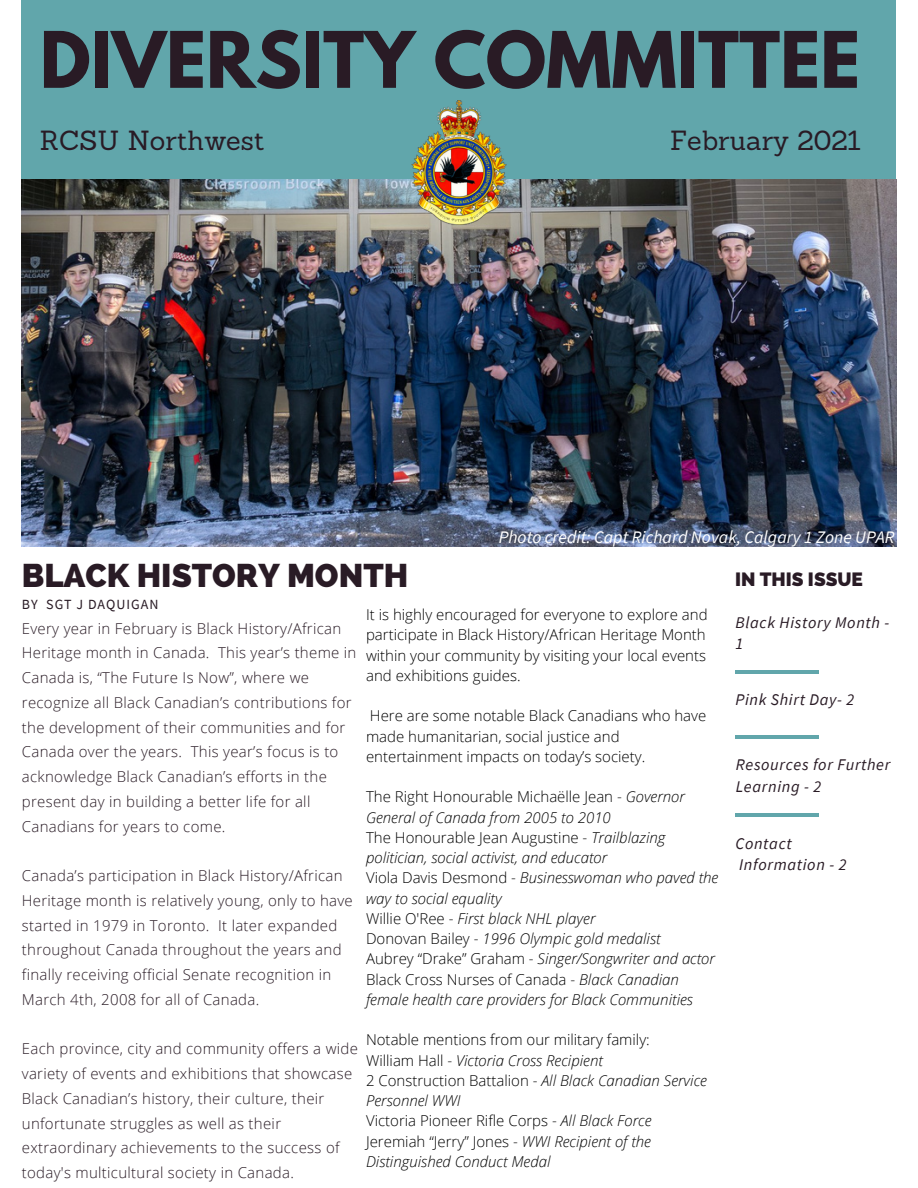
<style>
.page{position:relative;width:918px;height:1188px;background:#fff}
.page>*{position:absolute;margin:0;border:0;box-sizing:border-box;transform-origin:0 0}
.t1{font:700 69px "League Spartan";color:#291b25}
.t2{font:800 32.7px "Raleway";color:#291b25}
.t3{font:27px "Sanchez";color:#291b25}
.t4{font:800 19.05px "Raleway";color:#291b25}
.t5{font:italic 17.7px "Source Sans Pro";color:#fff}
.t6{font:italic 16.35px/21.3px "Source Sans Pro";letter-spacing:.04em;color:#291b25}
.t7{font:300 15px/24.8px "Open Sans";letter-spacing:.02em;color:#291b25}
.t8{font:italic 300 15px/20.2px "Open Sans";color:#000}
.t9{font:300 15px/20.2px "Open Sans";color:#000}
.t10{font:13.95px "Source Sans Pro";letter-spacing:.07em;color:#291b25}
.s1{font-style:normal}
.s2{font-style:italic}
</style>
<div class="page">
<div style="left:22px;top:0;width:874px;height:180px;background:#61a6ab"></div>
<img style="left:22px;top:180px;width:874px;height:366px">
<hr style="left:735px;top:670px;width:84px;height:3px;background:#61a6ab">
<hr style="left:735px;top:735px;width:84px;height:4px;background:#61a6ab">
<img style="left:412px;top:101px;width:94px;height:124px">
<hr style="left:735px;top:813px;width:83px;height:4px;background:#61a6ab">
<p class="t1" style="left:40px;top:26px;width:822px">DIVERSITY COMMITTEE</p>
<p class="t3" style="left:40px;top:123px;width:226px">RCSU Northwest</p>
<p class="t3" style="left:670px;top:123px;width:193px">February 2021</p>
<p class="t5" style="left:499px;top:526px;width:397px">Photo credit: Capt Richard Novak, Calgary 1 Zone UPAR</p>
<p class="t2" style="left:22px;top:557px;width:388px">BLACK HISTORY MONTH</p>
<p class="t10" style="left:22px;top:596px;width:138px">BY SGT J DAQUIGAN</p>
<p class="t7" style="left:22px;top:615px;width:336px">Every year in February is Black History/African Heritage month in Canada. This year’s theme in Canada is, “The Future Is Now”, where we recognize all Black Canadian’s contributions for the development of their communities and for Canada over the years. This year’s focus is to acknowledge Black Canadian’s efforts in the present day in building a better life for all Canadians for years to come.</p>
<p class="t7" style="left:22px;top:863px;width:332px">Canada’s participation in Black History/African Heritage month is relatively young, only to have started in 1979 in Toronto. It later expanded throughout Canada throughout the years and finally receiving official Senate recognition in March 4th, 2008 for all of Canada.</p>
<p class="t7" style="left:22px;top:1036px;width:338px">Each province, city and community offers a wide variety of events and exhibitions that showcase Black Canadian’s history, their culture, their unfortunate struggles as well as their extraordinary achievements to the success of today's multicultural society in Canada.</p>
<p class="t9" style="left:366px;top:604px;width:343px">It is highly encouraged for everyone to explore and participate in Black History/African Heritage Month within your community by visiting your local events and exhibitions guides.</p>
<p class="t9" style="left:366px;top:705px;width:342px">Here are some notable Black Canadians who have made humanitarian, social justice and entertainment impacts on today’s society.</p>
<p class="t8" style="left:366px;top:786px;width:320px"><span class="s1">The Right Honourable Michaëlle Jean -</span> Governor<br>General of Canada from 2005 to 2010</p>
<p class="t8" style="left:366px;top:827px;width:301px"><span class="s1">The Honourable Jean Augustine -</span> Trailblazing politician, social activist, and educator</p>
<p class="t8" style="left:366px;top:867px;width:354px"><span class="s1">Viola Davis Desmond -</span> Businesswoman who paved the way to social equality</p>
<p class="t8" style="left:366px;top:908px;width:231px"><span class="s1">Willie O'Ree -</span> First black NHL player</p>
<p class="t8" style="left:366px;top:928px;width:296px"><span class="s1">Donovan Bailey -</span> 1996 Olympic gold medalist</p>
<p class="t8" style="left:366px;top:948px;width:350px"><span class="s1">Aubrey “Drake” Graham -</span> Singer/Songwriter and actor</p>
<p class="t8" style="left:366px;top:969px;width:328px"><span class="s1">Black Cross Nurses of Canada -</span> Black Canadian female health care providers for Black Communities</p>
<p class="t9" style="left:366px;top:1029px;width:285px">Notable mentions from our military family:</p>
<p class="t8" style="left:366px;top:1050px;width:238px"><span class="s1">William Hall -</span> Victoria Cross Recipient</p>
<p class="t8" style="left:366px;top:1070px;width:342px"><span class="s1">2 Construction Battalion -</span> All Black Canadian Service<br>Personnel WWI</p>
<p class="t9" style="left:366px;top:1110px;width:287px">Victoria Pioneer Rifle Corps - <span class="s2">All Black Force</span></p>
<p class="t8" style="left:366px;top:1131px;width:286px"><span class="s1">Jeremiah “Jerry” Jones -</span> WWI Recipient of the<br>Distinguished Conduct Medal</p>
<p class="t4" style="left:735px;top:568px;width:129px">IN THIS ISSUE</p>
<p class="t6" style="left:735px;top:611px;width:155px">Black History Month -<br>1</p>
<p class="t6" style="left:735px;top:688px;width:120px">Pink Shirt Day- 2</p>
<p class="t6" style="left:736px;top:754px;width:156px">Resources for Further<br>Learning - 2</p>
<p class="t6" style="left:735px;top:832px;width:58px">Contact</p>
<p class="t6" style="left:739px;top:854px;width:109px">Information - 2</p>
</div>
